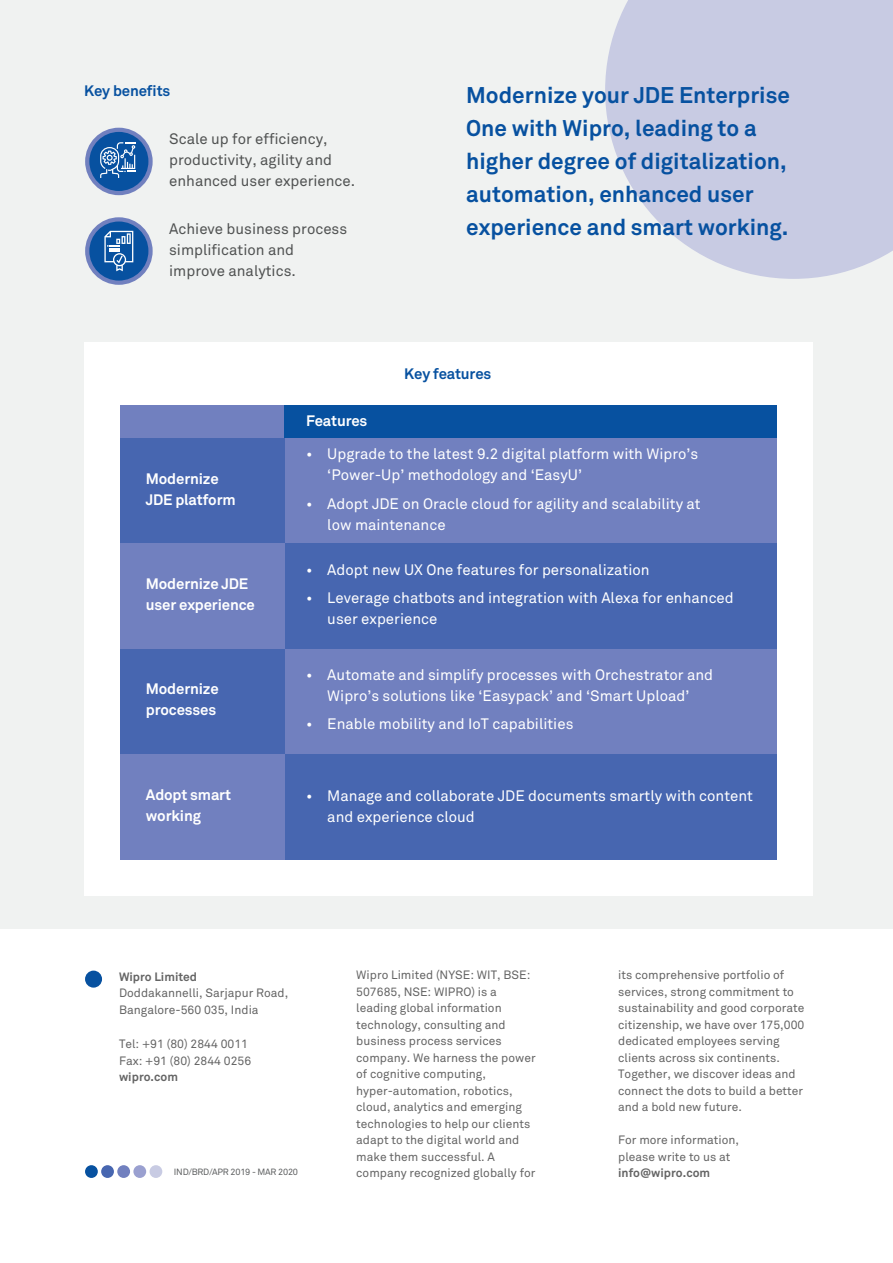
<style>
.page{position:relative;width:893px;height:1263px;background:#fff}
.page>*{position:absolute;margin:0;border:0;box-sizing:border-box;transform-origin:0 0}
.t1{font:700 22.5px/33px "Wipro Akkurat";color:#0751a0}
.t2{font:15px/21px "Wipro Akkurat";color:#fff}
.t3{font:15px/21px "Wipro Akkurat";color:#505252}
.t4{font:700 15px/21px "Wipro Akkurat";letter-spacing:-.01em;color:#fff}
.t5{font:700 15px "Wipro Akkurat";letter-spacing:-.01em;color:#0751a0}
.t6{font:12px/16.5px "Wipro Akkurat";color:#646464}
.t7{font:700 12px "Wipro Akkurat";color:#646464}
.t8{font:9px "Wipro Akkurat";letter-spacing:-.025em;color:#5d5f60}
</style>
<div class="page">
<div style="left:0;top:0;width:893px;height:929px;background:#f0f2f1"></div>
<svg style="left:605px;top:0;width:288px;height:279px;background:#cccfe4"></svg>
<div style="left:85px;top:1165px;width:13px;height:13px;background:#0751a0;border-radius:50%"></div>
<div style="left:101px;top:1165px;width:13px;height:13px;background:#4766b0;border-radius:50%"></div>
<div style="left:117px;top:1165px;width:13px;height:13px;background:#7180bf;border-radius:50%"></div>
<div style="left:133px;top:1165px;width:13px;height:13px;background:#9aa0d0;border-radius:50%"></div>
<div style="left:150px;top:1165px;width:12px;height:13px;background:#c8cbe3;border-radius:50%"></div>
<div style="left:85px;top:970px;width:17px;height:18px;background:#0751a0;border-radius:50%"></div>
<div style="left:85px;top:343px;width:728px;height:553px;background:#fff"></div>
<div style="left:121px;top:405px;width:656px;height:34px;background:#0751a0"></div>
<div style="left:121px;top:405px;width:163px;height:34px;background:#7180bf"></div>
<div style="left:121px;top:438px;width:656px;height:106px;background:#7180bf"></div>
<div style="left:121px;top:438px;width:164px;height:106px;background:#4766b0"></div>
<div style="left:121px;top:648px;width:656px;height:106px;background:#7180bf"></div>
<div style="left:121px;top:648px;width:164px;height:106px;background:#4766b0"></div>
<div style="left:121px;top:543px;width:656px;height:106px;background:#4766b0"></div>
<div style="left:121px;top:543px;width:164px;height:106px;background:#7180bf"></div>
<div style="left:121px;top:754px;width:656px;height:105px;background:#4766b0"></div>
<div style="left:121px;top:754px;width:164px;height:105px;background:#7180bf"></div>
<svg style="left:85px;top:128px;width:68px;height:67px"></svg>
<div style="left:89px;top:132px;width:59px;height:59px;background:#0751a0;border-radius:50%"></div>
<svg style="left:100px;top:142px;width:36px;height:36px"></svg>
<svg style="left:85px;top:217px;width:68px;height:68px"></svg>
<div style="left:89px;top:221px;width:59px;height:60px;background:#0751a0;border-radius:50%"></div>
<svg style="left:104px;top:231px;width:29px;height:40px"></svg>
<p class="t5" style="left:84px;top:82px;width:88px">Key benefits</p>
<p class="t3" style="left:169px;top:128px;width:188px">Scale up for efficiency, productivity, agility and enhanced user experience.</p>
<p class="t3" style="left:169px;top:218px;width:180px">Achieve business process simplification and improve analytics.</p>
<p class="t4" style="left:306px;top:410px;width:63px">Features</p>
<h1 class="t1" style="left:466px;top:78px;width:325px">Modernize your JDE Enterprise<br>One with Wipro, leading to a higher degree of digitalization, automation, enhanced user experience and smart working.</h1>
<p class="t5" style="left:404px;top:364px;width:89px">Key features</p>
<p class="t4" style="left:146px;top:468px;width:91px">Modernize<br>JDE platform</p>
<p class="t4" style="left:146px;top:573px;width:110px">Modernize JDE user experience</p>
<p class="t4" style="left:146px;top:678px;width:74px">Modernize processes</p>
<p class="t4" style="left:146px;top:784px;width:87px">Adopt smart working</p>
<p class="t2" style="left:327px;top:444px;width:373px;text-indent:-21px">• Upgrade to the latest 9.2 digital platform with Wipro’s ‘Power-Up’ methodology and ‘EasyU’</p>
<p class="t2" style="left:327px;top:493px;width:375px;text-indent:-21px">• Adopt JDE on Oracle cloud for agility and scalability at low maintenance</p>
<p class="t2" style="left:306px;top:559px;width:345px">• Adopt new UX One features for personalization</p>
<p class="t2" style="left:327px;top:588px;width:408px;text-indent:-21px">• Leverage chatbots and integration with Alexa for enhanced user experience</p>
<p class="t2" style="left:306px;top:664px;width:409px;text-align:center">• Automate and simplify processes with Orchestrator and<br>Wipro’s solutions like ‘Easypack’ and ‘Smart Upload’</p>
<p class="t2" style="left:306px;top:714px;width:269px">• Enable mobility and IoT capabilities</p>
<p class="t2" style="left:327px;top:785px;width:427px;text-indent:-21px">• Manage and collaborate JDE documents smartly with content and experience cloud</p>
<p class="t7" style="left:119px;top:969px;width:80px">Wipro Limited</p>
<p class="t6" style="left:119px;top:985px;width:171px">Doddakannelli, Sarjapur Road,<br>Bangalore-560 035, India</p>
<p class="t6" style="left:119px;top:1036px;width:134px">Tel: +91 (80) 2844 0011<br>Fax: +91 (80) 2844 0256</p>
<p class="t7" style="left:119px;top:1070px;width:60px">wipro.com</p>
<p class="t8" style="left:174px;top:1167px;width:126px">IND/BRD/APR 2019 - MAR 2020</p>
<p class="t6" style="left:356px;top:967px;width:181px">Wipro Limited (NYSE: WIT, BSE:<br>507685, NSE: WIPRO) is a leading global information technology, consulting and business process services company. We harness the power of cognitive computing, hyper-automation, robotics, cloud, analytics and emerging technologies to help our clients adapt to the digital world and make them successful. A company recognized globally for</p>
<p class="t6" style="left:618px;top:967px;width:188px">its comprehensive portfolio of services, strong commitment to sustainability and good corporate citizenship, we have over 175,000 dedicated employees serving clients across six continents.<br>Together, we discover ideas and connect the dots to build a better and a bold new future.</p>
<p class="t6" style="left:618px;top:1132px;width:122px">For more information, please write to us at</p>
<p class="t7" style="left:618px;top:1166px;width:94px">info@wipro.com</p>
</div>
